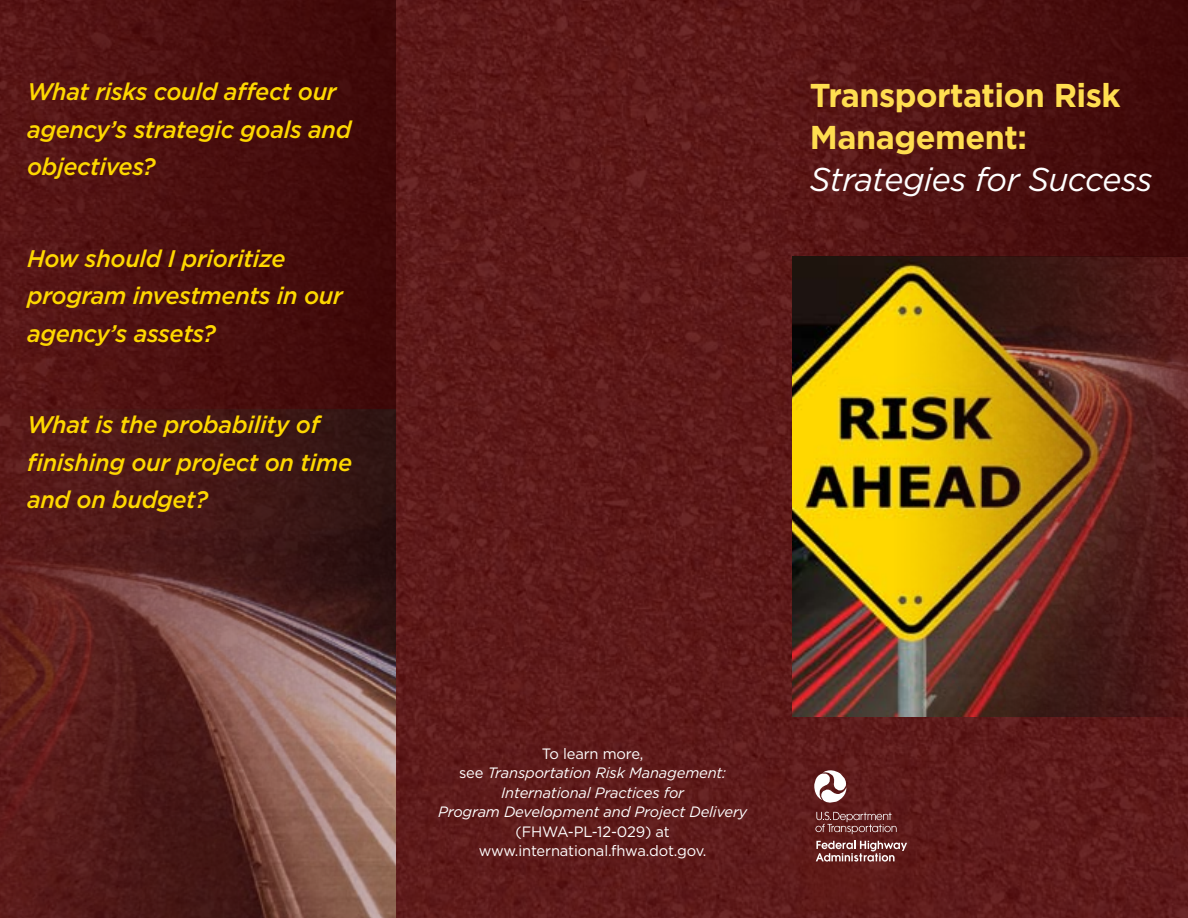
<style>
.page{position:relative;width:1188px;height:918px;background:#fff}
.page>*{position:absolute;margin:0;border:0;box-sizing:border-box;transform-origin:0 0}
.t1{font:700 33px/42px "Gotham";letter-spacing:-.015em;color:#ffde50}
.t2{font:italic 33px "Gotham";letter-spacing:-.015em;color:#fff}
.t3{font:italic 500 24px/37.5px "Gotham";letter-spacing:-.015em;color:#fed800}
.t4{font:italic 15px/19.5px "Gotham";letter-spacing:-.01em;color:#fff;text-align:center}
.t5{font:15px/19.5px "Gotham";letter-spacing:-.01em;color:#fff;text-align:center}
.s1{font-style:normal}
</style>
<div class="page">
<img style="left:396px;top:0;width:792px;height:918px">
<img style="left:792px;top:256px;width:396px;height:460px">
<svg style="left:815px;top:812px;width:82px;height:22px;background:#7a4242"></svg>
<svg style="left:814px;top:767px;width:34px;height:38px"></svg>
<svg style="left:816px;top:841px;width:91px;height:21px;background:#906160"></svg>
<div style="left:792px;top:0;width:396px;height:256px;background:linear-gradient(to right,#5c1918,#3d0808)"></div>
<div style="left:0;top:0;width:396px;height:918px;background:linear-gradient(to right,#5a1818,#3d0808)"></div>
<img style="left:0;top:409px;width:396px;height:509px">
<p class="t3" style="left:27px;top:73px;width:326px">What risks could affect our agency’s strategic goals and objectives?</p>
<p class="t3" style="left:27px;top:239px;width:317px">How should I prioritize program investments in our agency’s assets?</p>
<p class="t3" style="left:27px;top:406px;width:327px">What is the probability of finishing our project on time and on budget?</p>
<h1 class="t1" style="left:810px;top:75px;width:312px">Transportation Risk<br>Management:</h1>
<h1 class="t2" style="left:810px;top:159px;width:344px">Strategies for Success</h1>
<p class="t4" style="left:438px;top:744px;width:311px"><span class="s1">To learn more,<br>see</span> Transportation Risk Management:<br>International Practices for<br>Program Development and Project Delivery</p>
<p class="t5" style="left:479px;top:822px;width:229px">(FHWA-PL-12-029) at www.international.fhwa.dot.gov.</p>
</div>
